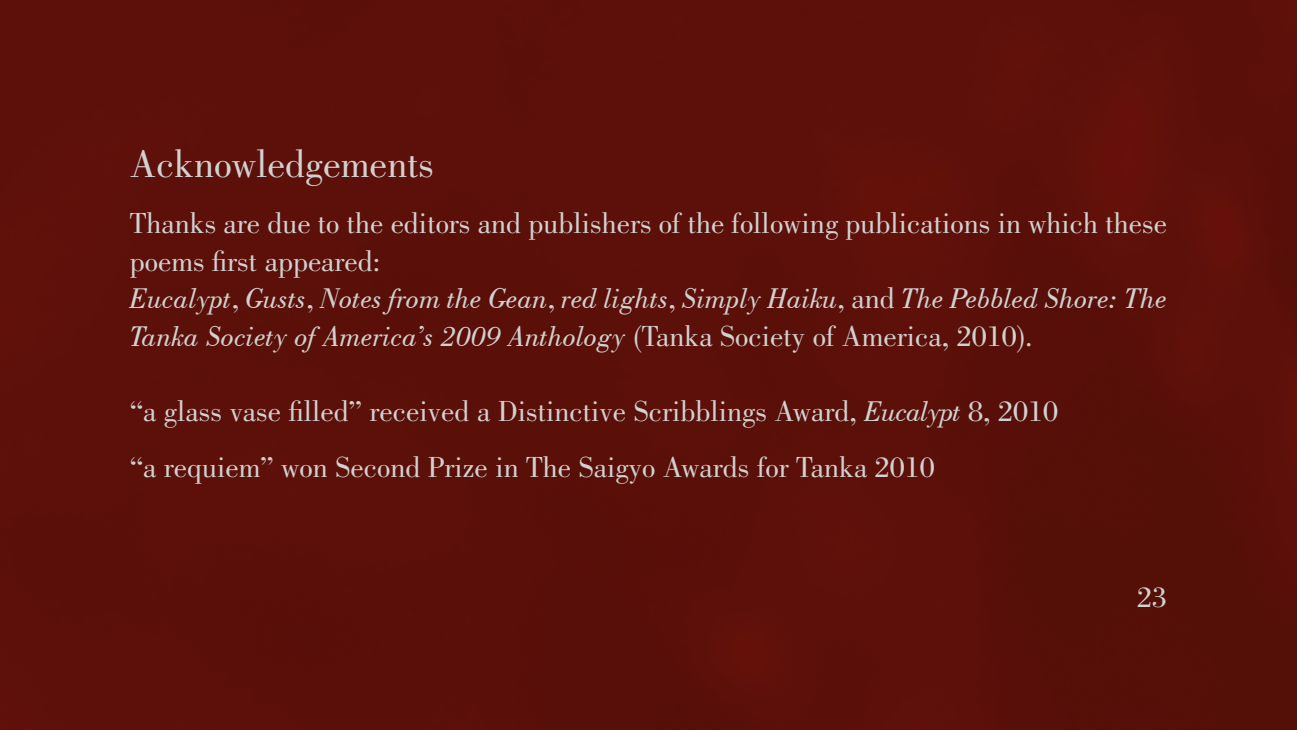
<style>
.page{position:relative;width:1297px;height:730px;background:#5b1009}
.page>*{position:absolute;margin:0;border:0;box-sizing:border-box;transform-origin:0 0}
.t1{font:40px "Bodoni";color:#d1d1d1}
.t2{font:30px/37.5px "Bodoni";color:#d1d1d1}
.t3{font:italic 30px/37.5px "Bodoni BT";color:#d1d1d1}
.s1{font-family:"Bodoni";font-style:normal}
.s2{font-family:"Bodoni BT";font-style:italic}
</style>
<div class="page">
<p class="t1" style="left:130px;top:141px;width:306px">Acknowledgements</p>
<p class="t2" style="left:130px;top:205px;width:1039px">Thanks are due to the editors and publishers of the following publications in which these poems first appeared:</p>
<p class="t3" style="left:130px;top:279px;width:1039px">Eucalypt<span class="s1">,</span> Gusts<span class="s1">,</span> Notes from the Gean<span class="s1">,</span> red lights<span class="s1">,</span> Simply Haiku<span class="s1">, and</span> The Pebbled Shore: The<br>Tanka Society of America’s 2009 Anthology <span class="s1">(Tanka Society of America, 2010).</span></p>
<p class="t2" style="left:130px;top:392px;width:930px">“a glass vase filled” received a Distinctive Scribblings Award, <span class="s2">Eucalypt</span> 8, 2010</p>
<p class="t2" style="left:130px;top:448px;width:807px">“a requiem” won Second Prize in The Saigyo Awards for Tanka 2010</p>
<p class="t2" style="left:1137px;top:578px;width:31px">23</p>
</div>
